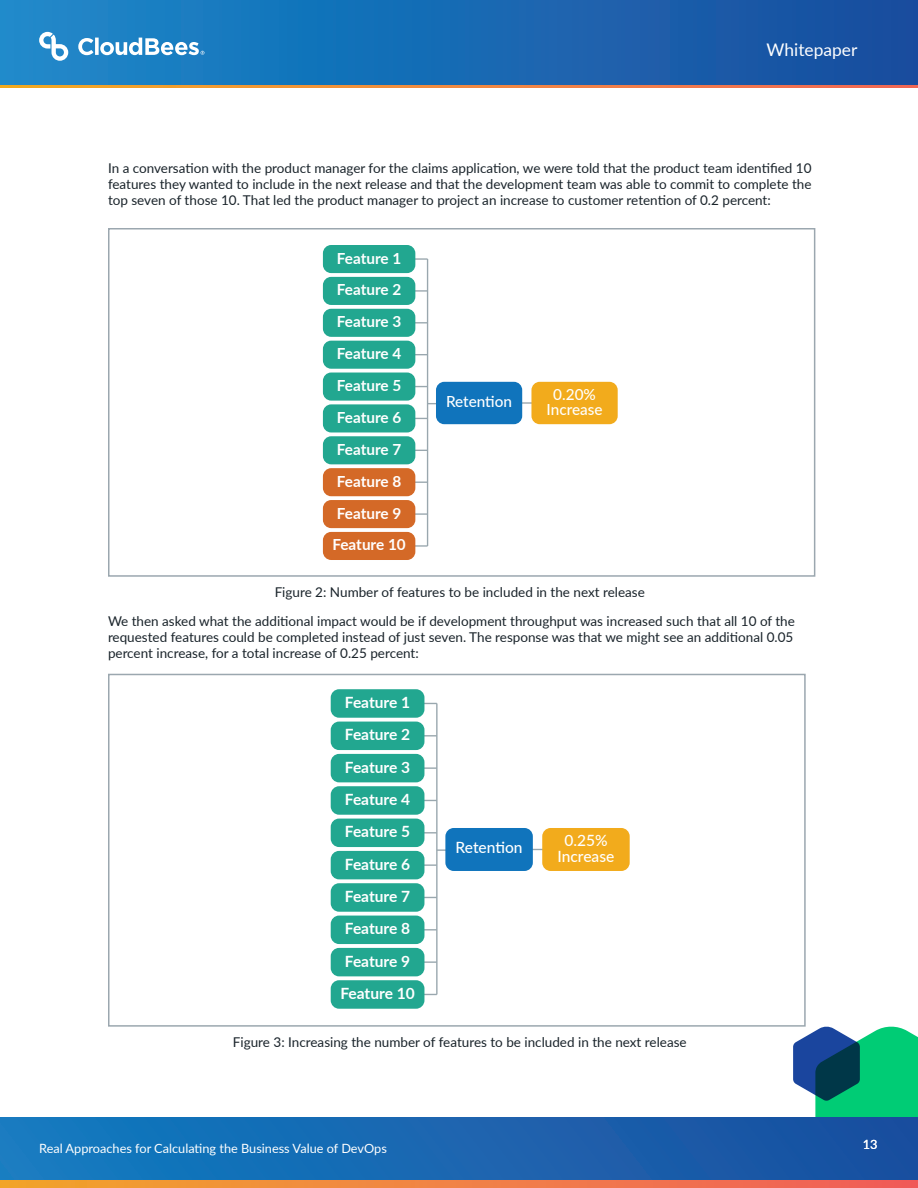
<style>
.page{position:relative;width:918px;height:1188px;background:#fff}
.page>*{position:absolute;margin:0;border:0;box-sizing:border-box;transform-origin:0 0}
.t1{font:17.4px "Lato";color:#fff}
.t2{font:700 15.6px "Lato";color:#fff}
.t3{font:500 15.6px/15.3px "Lato";color:#fff;text-align:center}
.t4{font:700 15.3px "Lato";color:#fff}
.t5{font:500 15.3px/15px "Lato";color:#fff;text-align:center}
.t6{font:13.5px/16.2px "Lato";color:#19232a;text-align:justify}
.t7{font:12.75px "Lato";color:#fff}
</style>
<div class="page">
<svg style="left:0;top:1118px;width:793px;height:62px;background:#1868b2"></svg>
<svg style="left:0;top:1180px;width:793px;height:8px;background:#f08540"></svg>
<svg style="left:793px;top:1026px;width:125px;height:162px;background:#297f8d"></svg>
<div style="left:0;top:3px;width:918px;height:85px;background:linear-gradient(to right,#f1aa24,#f06858)"></div>
<div style="left:0;top:0;width:918px;height:84px;background:linear-gradient(to right,#1a8aca,#184c9d)"></div>
<svg style="left:39px;top:32px;width:29px;height:29px"></svg>
<svg style="left:78px;top:38px;width:126px;height:17px"></svg>
<hr style="left:436px;top:703px;width:2px;height:291px;background:#99a7ae">
<svg style="left:437px;top:849px;width:8px;height:2px"></svg>
<svg style="left:424px;top:994px;width:13px;height:1px"></svg>
<div style="left:331px;top:980px;width:93px;height:29px;background:#22a790;border-radius:8px"></div>
<hr style="left:409px;top:961px;width:28px;height:2px;background:#99a7ae">
<div style="left:331px;top:948px;width:93px;height:28px;background:#22a790;border-radius:8px"></div>
<hr style="left:409px;top:929px;width:28px;height:2px;background:#99a7ae">
<div style="left:331px;top:916px;width:93px;height:28px;background:#22a790;border-radius:8px"></div>
<svg style="left:424px;top:897px;width:12px;height:1px"></svg>
<div style="left:331px;top:883px;width:93px;height:29px;background:#22a790;border-radius:8px"></div>
<hr style="left:409px;top:864px;width:28px;height:2px;background:#99a7ae">
<div style="left:331px;top:851px;width:93px;height:28px;background:#22a790;border-radius:8px"></div>
<div style="left:445px;top:828px;width:88px;height:43px;background:#1074bc;border-radius:8px"></div>
<div style="left:542px;top:828px;width:88px;height:43px;background:#f2ab1c;border-radius:8px"></div>
<hr style="left:409px;top:832px;width:28px;height:2px;background:#99a7ae">
<div style="left:331px;top:819px;width:93px;height:28px;background:#22a790;border-radius:8px"></div>
<svg style="left:424px;top:800px;width:12px;height:1px"></svg>
<div style="left:331px;top:786px;width:93px;height:29px;background:#22a790;border-radius:8px"></div>
<hr style="left:409px;top:767px;width:28px;height:2px;background:#99a7ae">
<div style="left:331px;top:754px;width:93px;height:28px;background:#22a790;border-radius:8px"></div>
<hr style="left:409px;top:735px;width:28px;height:2px;background:#99a7ae">
<div style="left:331px;top:722px;width:93px;height:28px;background:#22a790;border-radius:8px"></div>
<svg style="left:424px;top:703px;width:12px;height:1px"></svg>
<div style="left:331px;top:689px;width:93px;height:29px;background:#22a790;border-radius:8px"></div>
<hr style="left:427px;top:259px;width:1px;height:287px;background:#99a7ae">
<hr style="left:400px;top:545px;width:28px;height:2px;background:#99a7ae">
<div style="left:323px;top:532px;width:92px;height:28px;background:#d46927;border-radius:8px"></div>
<hr style="left:400px;top:513px;width:28px;height:2px;background:#99a7ae">
<div style="left:323px;top:500px;width:92px;height:28px;background:#d46927;border-radius:8px"></div>
<svg style="left:415px;top:482px;width:12px;height:1px"></svg>
<div style="left:323px;top:468px;width:92px;height:28px;background:#d46927;border-radius:8px"></div>
<svg style="left:415px;top:450px;width:12px;height:1px"></svg>
<div style="left:323px;top:436px;width:92px;height:28px;background:#22a790;border-radius:8px"></div>
<svg style="left:415px;top:418px;width:12px;height:1px"></svg>
<div style="left:323px;top:404px;width:92px;height:28px;background:#22a790;border-radius:8px"></div>
<hr style="left:510px;top:402px;width:28px;height:2px;background:#99a7ae">
<div style="left:436px;top:382px;width:86px;height:42px;background:#1074bc;border-radius:8px"></div>
<div style="left:531px;top:382px;width:87px;height:42px;background:#f2ab1c;border-radius:8px"></div>
<svg style="left:415px;top:386px;width:12px;height:1px"></svg>
<div style="left:323px;top:373px;width:92px;height:28px;background:#22a790;border-radius:8px"></div>
<svg style="left:415px;top:354px;width:12px;height:1px"></svg>
<div style="left:323px;top:341px;width:92px;height:28px;background:#22a790;border-radius:8px"></div>
<svg style="left:415px;top:322px;width:12px;height:1px"></svg>
<div style="left:323px;top:309px;width:92px;height:28px;background:#22a790;border-radius:8px"></div>
<hr style="left:400px;top:290px;width:28px;height:2px;background:#99a7ae">
<div style="left:323px;top:277px;width:92px;height:28px;background:#22a790;border-radius:8px"></div>
<hr style="left:400px;top:258px;width:28px;height:2px;background:#99a7ae">
<div style="left:323px;top:245px;width:92px;height:28px;background:#22a790;border-radius:8px"></div>
<div style="left:108px;top:228px;width:707px;height:349px;border:2px solid #9ba7af"></div>
<div style="left:108px;top:674px;width:698px;height:353px;border:2px solid #9ba7af"></div>
<p class="t1" style="left:767px;top:37px;width:92px">Whitepaper</p>
<p class="t6" style="left:108px;top:159px;width:705px">In a conversation with the product manager for the claims application, we were told that the product team identified 10 features they wanted to include in the next release and that the development team was able to commit to complete the top seven of those 10. That led the product manager to project an increase to customer retention of 0.2 percent:</p>
<p class="t4" style="left:337px;top:247px;width:66px">Feature 1</p>
<p class="t4" style="left:337px;top:279px;width:66px">Feature 2</p>
<p class="t4" style="left:337px;top:310px;width:66px">Feature 3</p>
<p class="t4" style="left:337px;top:342px;width:66px">Feature 4</p>
<p class="t4" style="left:337px;top:374px;width:66px">Feature 5</p>
<p class="t4" style="left:337px;top:406px;width:66px">Feature 6</p>
<p class="t4" style="left:337px;top:438px;width:66px">Feature 7</p>
<p class="t4" style="left:337px;top:470px;width:66px">Feature 8</p>
<p class="t4" style="left:337px;top:502px;width:66px">Feature 9</p>
<p class="t4" style="left:332px;top:534px;width:75px">Feature 10</p>
<p class="t5" style="left:446px;top:393px;width:68px">Retention</p>
<p class="t5" style="left:547px;top:386px;width:57px">0.20%<br>Increase</p>
<h1 class="t6" style="left:275px;top:584px;width:372px">Figure 2: Number of features to be included in the next release</h1>
<p class="t6" style="left:108px;top:612px;width:688px">We then asked what the additional impact would be if development throughput was increased such that all 10 of the requested features could be completed instead of just seven. The response was that we might see an additional 0.05 percent increase, for a total increase of 0.25 percent:</p>
<p class="t2" style="left:345px;top:691px;width:67px">Feature 1</p>
<p class="t2" style="left:345px;top:723px;width:67px">Feature 2</p>
<p class="t2" style="left:345px;top:756px;width:67px">Feature 3</p>
<p class="t2" style="left:345px;top:788px;width:67px">Feature 4</p>
<p class="t2" style="left:345px;top:820px;width:67px">Feature 5</p>
<p class="t2" style="left:345px;top:853px;width:67px">Feature 6</p>
<p class="t2" style="left:345px;top:885px;width:67px">Feature 7</p>
<p class="t2" style="left:345px;top:917px;width:67px">Feature 8</p>
<p class="t2" style="left:345px;top:950px;width:67px">Feature 9</p>
<p class="t2" style="left:340px;top:982px;width:76px">Feature 10</p>
<p class="t3" style="left:456px;top:839px;width:69px">Retention</p>
<p class="t3" style="left:558px;top:832px;width:58px">0.25%<br>Increase</p>
<h1 class="t6" style="left:233px;top:1033px;width:455px">Figure 3: Increasing the number of features to be included in the next release</h1>
<p class="t7" style="left:39px;top:1140px;width:349px">Real Approaches for Calculating the Business Value of DevOps</p>
<p class="t7" style="left:863px;top:1135px;width:16px">13</p>
</div>
